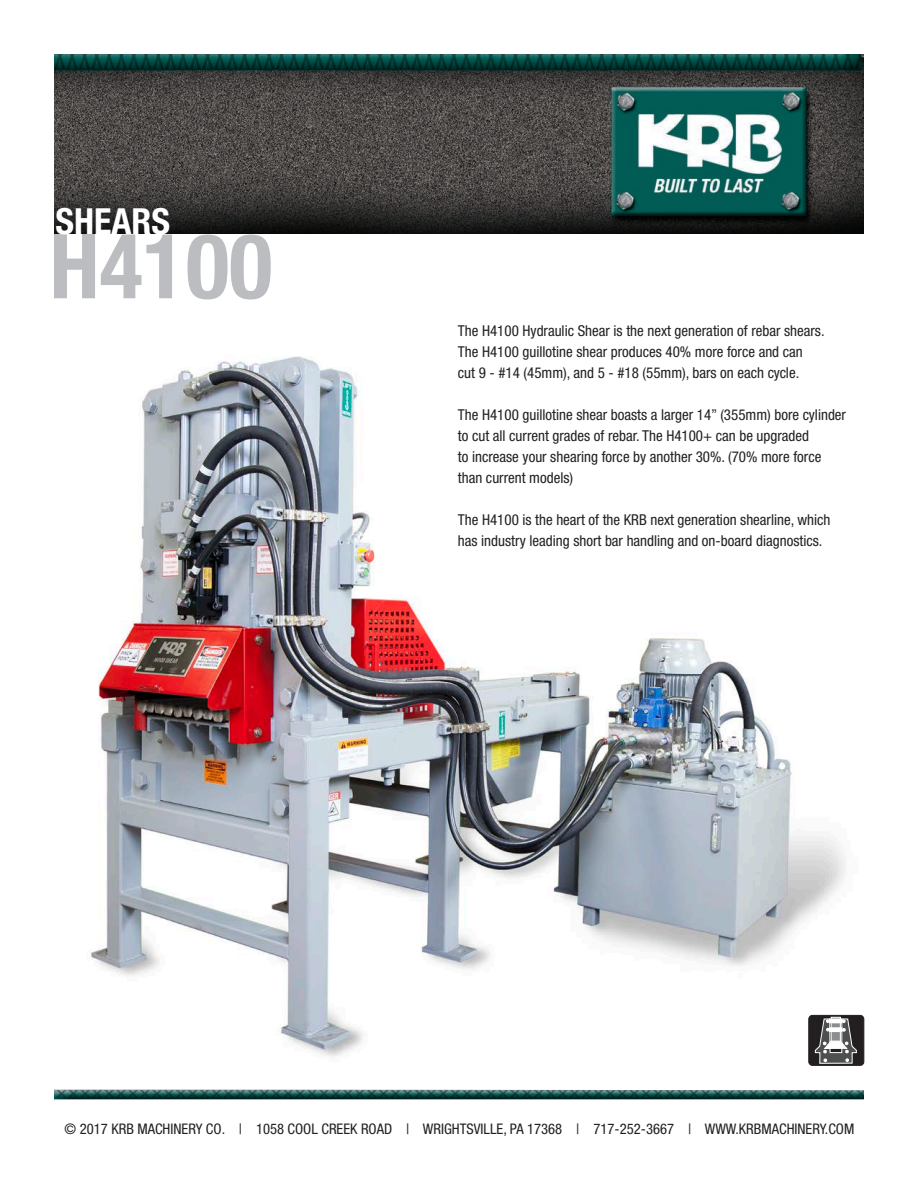
<style>
.page{position:relative;width:918px;height:1188px;background:#fff}
.page>*{position:absolute;margin:0;border:0;box-sizing:border-box;transform-origin:0 0}
.t1{font:700 condensed 90px "Helvetica Neue LT Std";color:#bcbdc0}
.t2{font:700 condensed 36px "Helvetica Neue LT Std";color:#fff}
.t3{font:condensed 15px "Helvetica Neue";color:#231f20}
.t4{font:condensed 14.7px "Helvetica Neue";color:#231f20}
</style>
<div class="page">
<img style="left:91px;top:356px;width:774px;height:710px">
<img style="left:54px;top:54px;width:810px;height:180px">
<img style="left:54px;top:1090px;width:810px;height:9px">
<div style="left:809px;top:1015px;width:55px;height:50px;background:#231f20;border-radius:4px"></div>
<div style="left:809px;top:1015px;width:55px;height:51px;border:1px solid #231f20;border-radius:4px"></div>
<div style="left:831px;top:1017px;width:10px;height:30px;border:1px solid #fff"></div>
<svg style="left:815px;top:1019px;width:42px;height:45px"></svg>
<div style="left:830px;top:1028px;width:12px;height:4px;border:1px solid #fff"></div>
<p class="t2" style="left:56px;top:200px;width:116px">SHEARS</p>
<p class="t1" style="left:50px;top:212px;width:224px">H4100</p>
<p class="t3" style="left:458px;top:322px;width:368px">The H4100 Hydraulic Shear is the next generation of rebar shears.</p>
<p class="t3" style="left:458px;top:343px;width:346px">The H4100 guillotine shear produces 40% more force and can</p>
<p class="t3" style="left:458px;top:364px;width:343px">cut 9 - #14 (45mm), and 5 - #18 (55mm), bars on each cycle.</p>
<p class="t3" style="left:458px;top:406px;width:390px">The H4100 guillotine shear boasts a larger 14” (355mm) bore cylinder</p>
<p class="t3" style="left:458px;top:427px;width:353px">to cut all current grades of rebar. The H4100+ can be upgraded</p>
<p class="t3" style="left:458px;top:448px;width:365px">to increase your shearing force by another 30%. (70% more force</p>
<p class="t3" style="left:458px;top:469px;width:117px">than current models)</p>
<p class="t3" style="left:458px;top:511px;width:374px">The H4100 is the heart of the KRB next generation shearline, which</p>
<p class="t3" style="left:458px;top:532px;width:366px">has industry leading short bar handling and on-board diagnostics.</p>
<p class="t4" style="left:65px;top:1121px;width:791px">© 2017 KRB MACHINERY CO. | 1058 COOL CREEK ROAD | WRIGHTSVILLE, PA 17368 | 717-252-3667 | WWW.KRBMACHINERY.COM</p>
</div>
